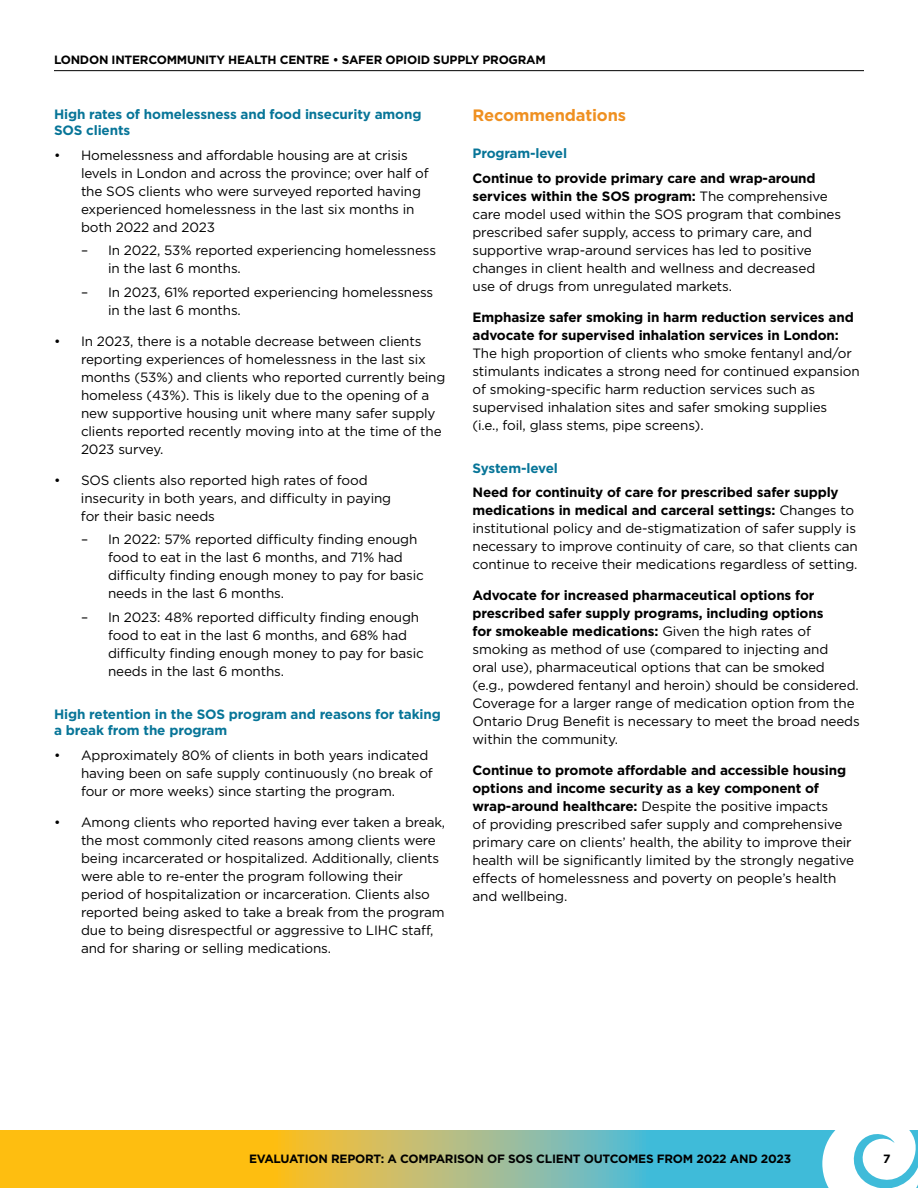
<style>
.page{position:relative;width:918px;height:1188px;background:#fff}
.page>*{position:absolute;margin:0;border:0;box-sizing:border-box;transform-origin:0 0}
.Subheads{font:700 16.5px "Gotham";letter-spacing:-.01em;color:#ef9021}
.Body_Copy{font:13.5px/18px "Gotham";letter-spacing:-.01em;color:#000}
.Sub_subs{font:700 13.5px/16.5px "Gotham";letter-spacing:-.01em;color:#077598}
.t1{font:700 12px "Gotham";letter-spacing:-.02em;color:#000}
.s1{font-weight:700}
</style>
<div class="page">
<hr style="left:54px;top:70px;width:810px;height:1px;background:#000">
<svg style="left:0;top:1131px;width:822px;height:57px;background:#b1bd6e"></svg>
<svg style="left:822px;top:1130px;width:96px;height:58px"></svg>
<p class="t1" style="left:54px;top:51px;width:493px">LONDON INTERCOMMUNITY HEALTH CENTRE • SAFER OPIOID SUPPLY PROGRAM</p>
<p class="Sub_subs" style="left:54px;top:106px;width:369px">High rates of homelessness and food insecurity among<br>SOS clients</p>
<p class="Body_Copy" style="left:81px;top:146px;width:349px;text-indent:-27px">• Homelessness and affordable housing are at crisis levels in London and across the province; over half of the SOS clients who were surveyed reported having experienced homelessness in the last six months in both 2022 and 2023</p>
<p class="Body_Copy" style="left:108px;top:241px;width:330px;text-indent:-27px">– In 2022, 53% reported experiencing homelessness in the last 6 months.</p>
<p class="Body_Copy" style="left:108px;top:283px;width:327px;text-indent:-27px">– In 2023, 61% reported experiencing homelessness in the last 6 months.</p>
<p class="Body_Copy" style="left:81px;top:332px;width:366px;text-indent:-27px">• In 2023, there is a notable decrease between clients reporting experiences of homelessness in the last six months (53%) and clients who reported currently being homeless (43%). This is likely due to the opening of a new supportive housing unit where many safer supply clients reported recently moving into at the time of the 2023 survey.</p>
<p class="Body_Copy" style="left:81px;top:471px;width:312px;text-indent:-27px">• SOS clients also reported high rates of food insecurity in both years, and difficulty in paying for their basic needs</p>
<p class="Body_Copy" style="left:108px;top:530px;width:317px;text-indent:-27px">– In 2022: 57% reported difficulty finding enough food to eat in the last 6 months, and 71% had difficulty finding enough money to pay for basic needs in the last 6 months.</p>
<p class="Body_Copy" style="left:108px;top:608px;width:317px;text-indent:-27px">– In 2023: 48% reported difficulty finding enough food to eat in the last 6 months, and 68% had difficulty finding enough money to pay for basic needs in the last 6 months.</p>
<p class="Sub_subs" style="left:54px;top:705px;width:388px">High retention in the SOS program and reasons for taking a break from the program</p>
<p class="Body_Copy" style="left:81px;top:746px;width:353px;text-indent:-27px">• Approximately 80% of clients in both years indicated having been on safe supply continuously (no break of four or more weeks) since starting the program.</p>
<p class="Body_Copy" style="left:81px;top:813px;width:366px;text-indent:-27px">• Among clients who reported having ever taken a break, the most commonly cited reasons among clients were being incarcerated or hospitalized. Additionally, clients were able to re-enter the program following their period of hospitalization or incarceration. Clients also reported being asked to take a break from the program due to being disrespectful or aggressive to LIHC staff, and for sharing or selling medications.</p>
<p class="Subheads" style="left:472px;top:104px;width:155px">Recommendations</p>
<p class="Sub_subs" style="left:472px;top:145px;width:96px">Program-level</p>
<p class="Body_Copy" style="left:472px;top:169px;width:370px"><span class="s1">Continue to provide primary care and wrap-around services within the SOS program:</span> The comprehensive care model used within the SOS program that combines prescribed safer supply, access to primary care, and supportive wrap-around services has led to positive changes in client health and wellness and decreased use of drugs from unregulated markets.</p>
<p class="Body_Copy" style="left:472px;top:308px;width:389px"><span class="s1">Emphasize safer smoking in harm reduction services and advocate for supervised inhalation services in London:<br></span>The high proportion of clients who smoke fentanyl and/or stimulants indicates a strong need for continued expansion of smoking-specific harm reduction services such as supervised inhalation sites and safer smoking supplies<br>(i.e., foil, glass stems, pipe screens).</p>
<p class="Sub_subs" style="left:472px;top:460px;width:87px">System-level</p>
<p class="Body_Copy" style="left:472px;top:483px;width:387px"><span class="s1">Need for continuity of care for prescribed safer supply medications in medical and carceral settings:</span> Changes to institutional policy and de-stigmatization of safer supply is necessary to improve continuity of care, so that clients can continue to receive their medications regardless of setting.</p>
<p class="Body_Copy" style="left:472px;top:586px;width:389px"><span class="s1">Advocate for increased pharmaceutical options for prescribed safer supply programs, including options<br>for smokeable medications:</span> Given the high rates of smoking as method of use (compared to injecting and<br>oral use), pharmaceutical options that can be smoked<br>(e.g., powdered fentanyl and heroin) should be considered.<br>Coverage for a larger range of medication option from the Ontario Drug Benefit is necessary to meet the broad needs within the community.</p>
<p class="Body_Copy" style="left:472px;top:761px;width:383px"><span class="s1">Continue to promote affordable and accessible housing options and income security as a key component of wrap-around healthcare:</span> Despite the positive impacts<br>of providing prescribed safer supply and comprehensive primary care on clients’ health, the ability to improve their health will be significantly limited by the strongly negative effects of homelessness and poverty on people’s health and wellbeing.</p>
<p class="t1" style="left:249px;top:1151px;width:544px">EVALUATION REPORT: A COMPARISON OF SOS CLIENT OUTCOMES FROM 2022 AND 2023</p>
<p class="t1" style="left:883px;top:1151px;width:9px">7</p>
</div>
